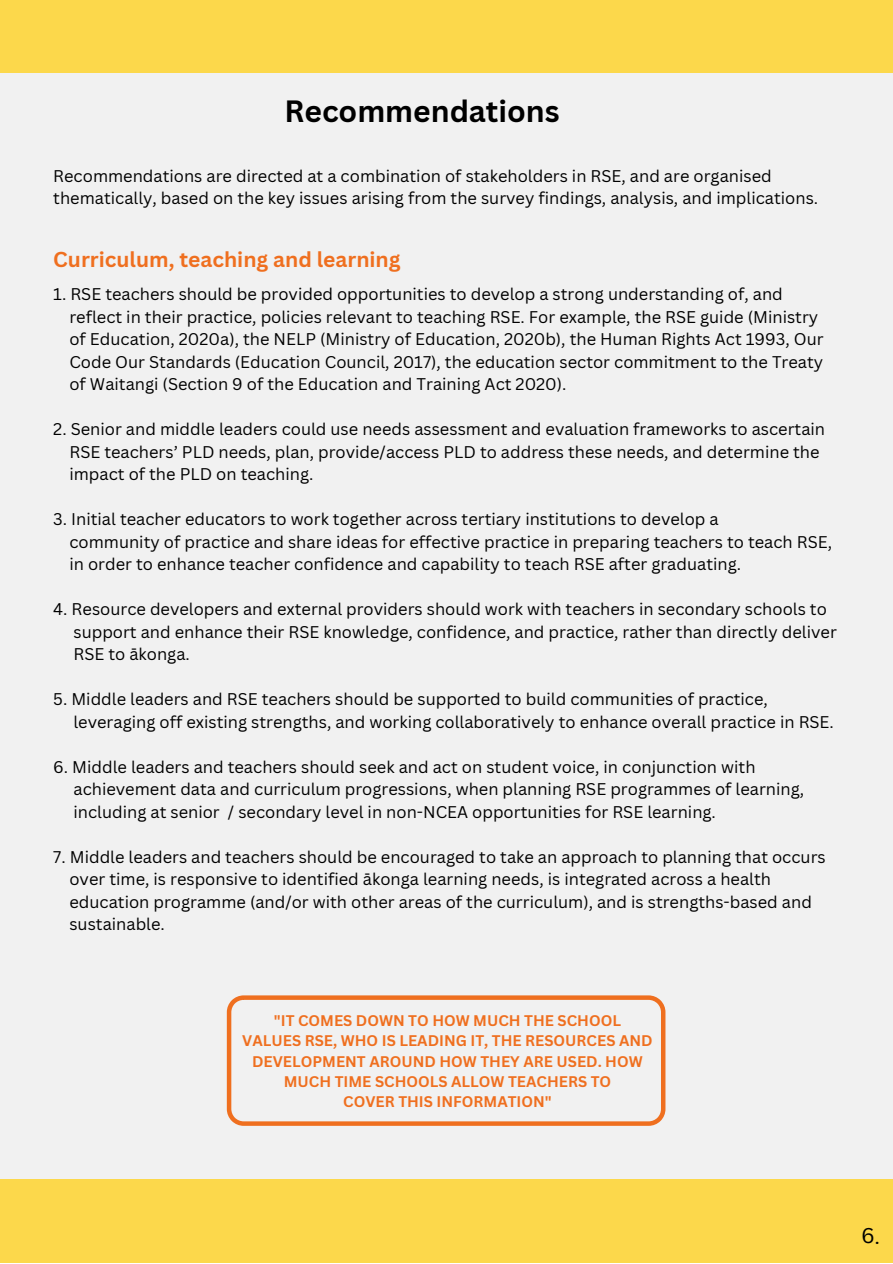
<style>
.page{position:relative;width:893px;height:1264px;background:#fff}
.page>*{position:absolute;margin:0;border:0;box-sizing:border-box;transform-origin:0 0}
.t1{font:700 30px "Canva Sans";color:#000}
.t2{font:700 21px "Canva Sans";color:#ef6f1f}
.t3{font:21px "Canva Sans";color:#000}
.t4{font:16.5px/22.5px "Canva Sans";color:#000}
.t5{font:700 15px/20.2px "Canva Sans";color:#ef6f1f;text-align:center}
</style>
<div class="page">
<div style="left:0;top:0;width:892px;height:1262px;background:#f1f1f1"></div>
<div style="left:0;top:0;width:892px;height:73px;background:#fcd84b"></div>
<svg style="left:227px;top:995px;width:438px;height:130px"></svg>
<div style="left:0;top:1179px;width:892px;height:83px;background:#fcd84b"></div>
<h1 class="t1" style="left:284px;top:89px;width:277px">Recommendations</h1>
<p class="t4" style="left:53px;top:164px;width:766px">Recommendations are directed at a combination of stakeholders in RSE, and are organised thematically, based on the key issues arising from the survey findings, analysis, and implications.</p>
<p class="t2" style="left:53px;top:245px;width:349px">Curriculum, teaching and learning</p>
<p class="t4" style="left:69px;top:283px;width:755px;text-indent:-16px">1. RSE teachers should be provided opportunities to develop a strong understanding of, and reflect in their practice, policies relevant to teaching RSE. For example, the RSE guide (Ministry of Education, 2020a), the NELP (Ministry of Education, 2020b), the Human Rights Act 1993, Our Code Our Standards (Education Council, 2017), the education sector commitment to the Treaty of Waitangi (Section 9 of the Education and Training Act 2020).</p>
<p class="t4" style="left:69px;top:418px;width:757px;text-indent:-16px">2. Senior and middle leaders could use needs assessment and evaluation frameworks to ascertain<br>RSE teachers’ PLD needs, plan, provide/access PLD to address these needs, and determine the impact of the PLD on teaching.</p>
<p class="t4" style="left:69px;top:507px;width:764px;text-indent:-16px">3. Initial teacher educators to work together across tertiary institutions to develop a<br>community of practice and share ideas for effective practice in preparing teachers to teach RSE, in order to enhance teacher confidence and capability to teach RSE after graduating.</p>
<p class="t4" style="left:73px;top:597px;width:764px;text-indent:-20px">4. Resource developers and external providers should work with teachers in secondary schools to support and enhance their RSE knowledge, confidence, and practice, rather than directly deliver<br>RSE to ākonga.</p>
<p class="t4" style="left:73px;top:687px;width:761px;text-indent:-20px">5. Middle leaders and RSE teachers should be supported to build communities of practice, leveraging off existing strengths, and working collaboratively to enhance overall practice in RSE.</p>
<p class="t4" style="left:73px;top:755px;width:732px;text-indent:-20px">6. Middle leaders and teachers should seek and act on student voice, in conjunction with achievement data and curriculum progressions, when planning RSE programmes of learning, including at senior / secondary level in non-NCEA opportunities for RSE learning.</p>
<p class="t4" style="left:69px;top:845px;width:757px;text-indent:-16px">7. Middle leaders and teachers should be encouraged to take an approach to planning that occurs over time, is responsive to identified ākonga learning needs, is integrated across a health education programme (and/or with other areas of the curriculum), and is strengths-based and sustainable.</p>
<p class="t5" style="left:242px;top:1010px;width:412px">"IT COMES DOWN TO HOW MUCH THE SCHOOL<br>VALUES RSE, WHO IS LEADING IT, THE RESOURCES AND DEVELOPMENT AROUND HOW THEY ARE USED. HOW MUCH TIME SCHOOLS ALLOW TEACHERS TO<br>COVER THIS INFORMATION"</p>
<p class="t3" style="left:862px;top:1220px;width:12px">7</p>
</div>
